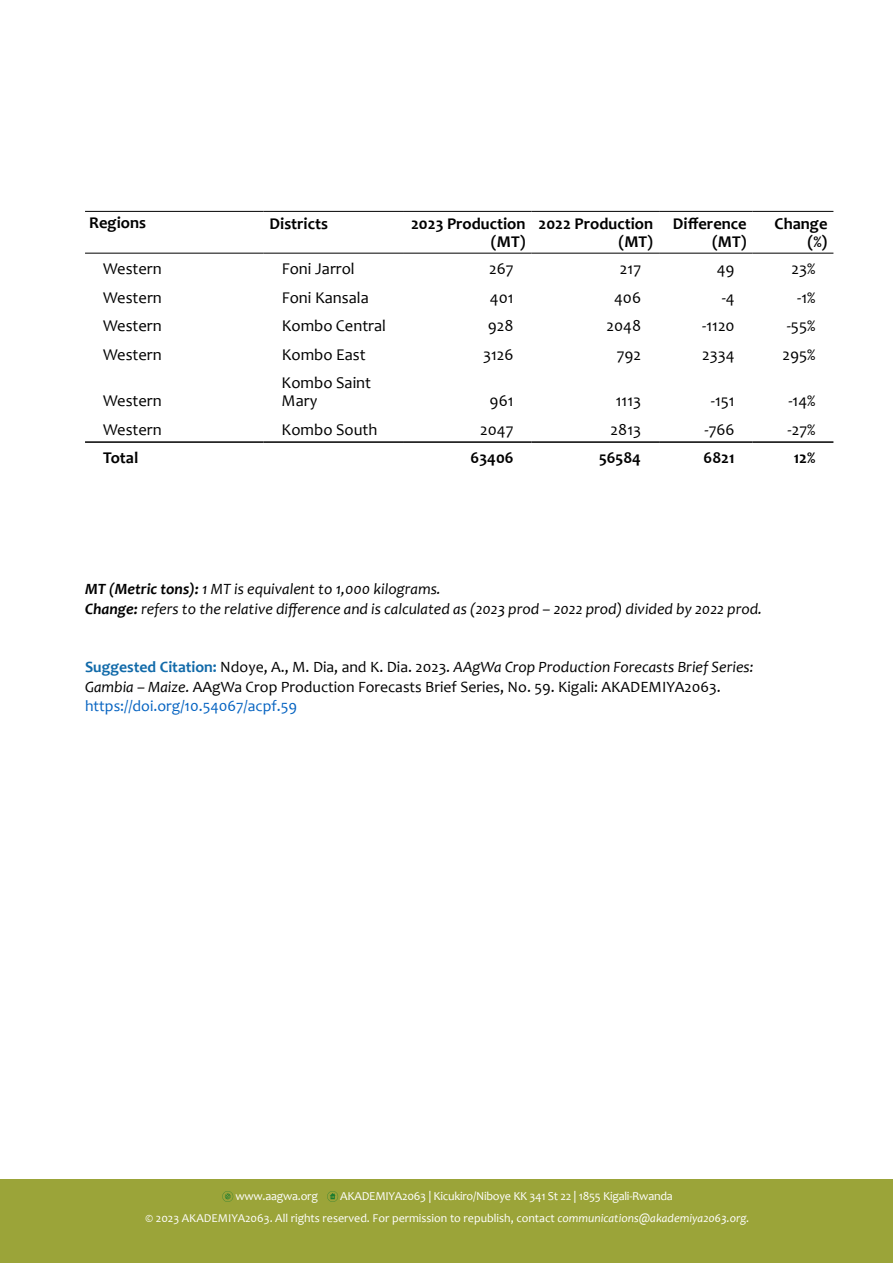
<style>
.page{position:relative;width:893px;height:1263px;background:#fff}
.page>*{position:absolute;margin:0;border:0;box-sizing:border-box;transform-origin:0 0}
.t1{font:16.5px/17.9px "Candara";color:#000}
.t2{font:700 16.5px/17.9px "Candara";color:#000;text-align:right}
.t3{font:15.75px/19.5px "Candara";color:#000}
.t4{font:italic 15.75px/20.2px "Candara";color:#000}
.t5{font:12.15px "Candara";letter-spacing:-.02em;color:#fff}
.t6{font:12px "Candara";color:#fff}
.s1{font-weight:700}
.s2{font-weight:700;color:#116aa9}
.s3{font-style:italic}
.s4{color:#0563c1}
</style>
<div class="page">
<hr style="left:85px;top:211px;width:179px;height:1px;background:#000">
<hr style="left:264px;top:211px;width:140px;height:1px;background:#000">
<hr style="left:404px;top:211px;width:127px;height:1px;background:#000">
<hr style="left:531px;top:211px;width:128px;height:1px;background:#000">
<hr style="left:659px;top:211px;width:94px;height:1px;background:#000">
<hr style="left:753px;top:211px;width:80px;height:1px;background:#000">
<hr style="left:85px;top:253px;width:179px;height:1px;background:#000">
<hr style="left:264px;top:253px;width:140px;height:1px;background:#000">
<hr style="left:404px;top:253px;width:127px;height:1px;background:#000">
<hr style="left:531px;top:253px;width:128px;height:1px;background:#000">
<hr style="left:659px;top:253px;width:94px;height:1px;background:#000">
<hr style="left:753px;top:253px;width:80px;height:1px;background:#000">
<hr style="left:85px;top:441px;width:179px;height:2px;background:#000">
<hr style="left:264px;top:441px;width:140px;height:2px;background:#000">
<hr style="left:404px;top:441px;width:127px;height:2px;background:#000">
<hr style="left:531px;top:441px;width:128px;height:2px;background:#000">
<hr style="left:659px;top:441px;width:94px;height:2px;background:#000">
<hr style="left:753px;top:441px;width:80px;height:2px;background:#000">
<div style="left:0;top:1179px;width:893px;height:84px;background:#9ba439"></div>
<svg style="left:222px;top:1191px;width:11px;height:11px"></svg>
<svg style="left:327px;top:1191px;width:11px;height:11px"></svg>
<p class="t2" style="left:89px;top:213px;width:58px">Regions</p>
<p class="t2" style="left:270px;top:215px;width:60px">Districts</p>
<p class="t2" style="left:411px;top:215px;width:116px">2023 Production (MT)</p>
<p class="t2" style="left:538px;top:215px;width:116px">2022 Production (MT)</p>
<p class="t2" style="left:673px;top:215px;width:75px">Difference (MT)</p>
<p class="t2" style="left:775px;top:215px;width:54px">Change (%)</p>
<p class="t1" style="left:103px;top:260px;width:60px">Western</p>
<p class="t1" style="left:282px;top:260px;width:75px">Foni Jarrol</p>
<p class="t1" style="left:489px;top:260px;width:26px">267</p>
<p class="t1" style="left:620px;top:260px;width:23px">217</p>
<p class="t1" style="left:717px;top:260px;width:19px">49</p>
<p class="t1" style="left:791px;top:260px;width:25px">23%</p>
<p class="t1" style="left:103px;top:288px;width:60px">Western</p>
<p class="t1" style="left:282px;top:288px;width:89px">Foni Kansala</p>
<p class="t1" style="left:490px;top:288px;width:25px">401</p>
<p class="t1" style="left:614px;top:288px;width:28px">406</p>
<p class="t1" style="left:722px;top:288px;width:14px">-4</p>
<p class="t1" style="left:797px;top:288px;width:20px">-1%</p>
<p class="t1" style="left:103px;top:317px;width:60px">Western</p>
<p class="t1" style="left:282px;top:317px;width:106px">Kombo Central</p>
<p class="t1" style="left:488px;top:317px;width:27px">928</p>
<p class="t1" style="left:607px;top:317px;width:36px">2048</p>
<p class="t1" style="left:702px;top:317px;width:34px">-1120</p>
<p class="t1" style="left:787px;top:317px;width:30px">-55%</p>
<p class="t1" style="left:103px;top:345px;width:60px">Western</p>
<p class="t1" style="left:282px;top:345px;width:86px">Kombo East</p>
<p class="t1" style="left:483px;top:345px;width:32px">3126</p>
<p class="t1" style="left:617px;top:345px;width:26px">792</p>
<p class="t1" style="left:702px;top:345px;width:34px">2334</p>
<p class="t1" style="left:782px;top:345px;width:35px">295%</p>
<p class="t1" style="left:103px;top:392px;width:60px">Western</p>
<p class="t1" style="left:282px;top:374px;width:91px">Kombo Saint<br>Mary</p>
<p class="t1" style="left:490px;top:392px;width:25px">961</p>
<p class="t1" style="left:616px;top:392px;width:27px">1113</p>
<p class="t1" style="left:711px;top:392px;width:25px">-151</p>
<p class="t1" style="left:788px;top:392px;width:29px">-14%</p>
<p class="t1" style="left:103px;top:420px;width:60px">Western</p>
<p class="t1" style="left:282px;top:420px;width:97px">Kombo South</p>
<p class="t1" style="left:480px;top:420px;width:35px">2047</p>
<p class="t1" style="left:611px;top:420px;width:32px">2813</p>
<p class="t1" style="left:704px;top:420px;width:32px">-766</p>
<p class="t1" style="left:787px;top:420px;width:29px">-27%</p>
<p class="t2" style="left:103px;top:449px;width:37px">Total</p>
<p class="t2" style="left:471px;top:449px;width:44px">63406</p>
<p class="t2" style="left:599px;top:449px;width:44px">56584</p>
<p class="t2" style="left:704px;top:449px;width:32px">6821</p>
<p class="t2" style="left:794px;top:449px;width:23px">12%</p>
<p class="t4" style="left:85px;top:578px;width:679px"><span class="s1">MT (Metric tons):</span> 1 MT is equivalent to 1,000 kilograms.<br><span class="s1">Change:</span> refers to the relative difference and is calculated as (2023 prod – 2022 prod) divided by 2022 prod.</p>
<p class="t3" style="left:85px;top:657px;width:670px"><span class="s2">Suggested Citation:</span> Ndoye, A., M. Dia, and K. Dia. 2023. <span class="s3">AAgWa Crop Production Forecasts Brief Series:<br>Gambia – Maize.</span> AAgWa Crop Production Forecasts Brief Series, No. 59. Kigali: AKADEMIYA2063. <span class="s4">https://doi.org/10.54067/acpf.59</span></p>
<p class="t5" style="left:235px;top:1189px;width:84px">www.aagwa.org</p>
<p class="t5" style="left:340px;top:1189px;width:334px">AKADEMIYA2063 | Kicukiro/Niboye KK 341 St 22 | 1855 Kigali-Rwanda</p>
<p class="t6" style="left:146px;top:1210px;width:606px">© 2023 AKADEMIYA2063. All rights reserved. For permission to republish, contact <span class="s3">communications@akademiya2063.org.</span></p>
</div>
